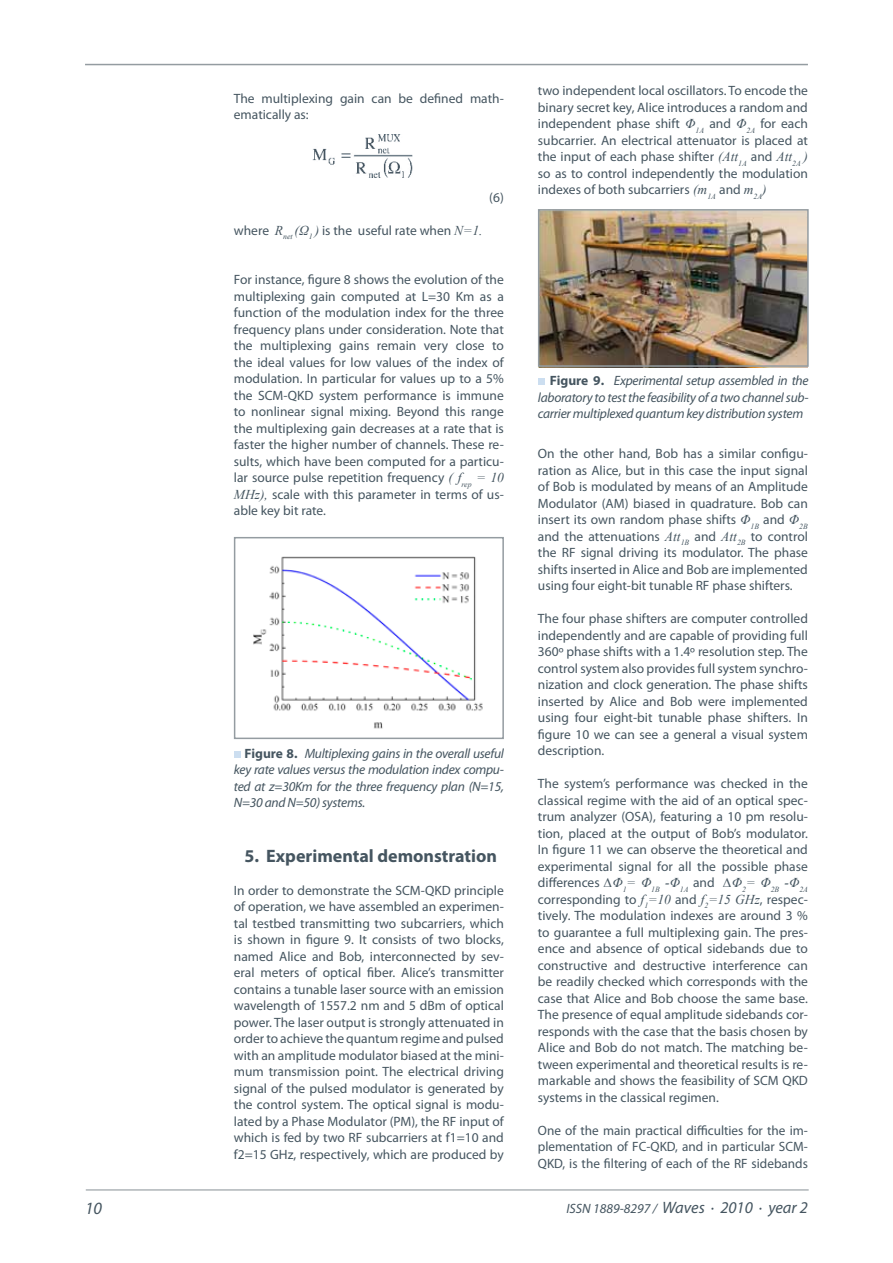
<style>
.page{position:relative;width:893px;height:1263px;background:#fff}
.page>*{position:absolute;margin:0;border:0;box-sizing:border-box;transform-origin:0 0}
.t1{font:700 18px "Myriad Pro";color:#455560}
.t2{font:italic 17.25px "Myriad Pro";color:#455560}
.t3{font:italic 16.5px "Myriad Pro";color:#455560}
.t4{font:13.5px/16.5px "Myriad Pro";color:#455560;text-align:justify}
.t5{font:italic 13.5px/16.5px "Myriad Pro";letter-spacing:-.02em;color:#455560;text-align:justify}
.s1{font-family:"Times New Roman";font-style:italic}
.s2{font-weight:700;font-style:normal}
.s3{font-size:13.5px}
</style>
<div class="page">
<hr style="left:86px;top:1189px;width:723px;height:1px;background:#949ca1">
<hr style="left:85px;top:64px;width:723px;height:1px;background:#949ca1">
<img style="left:253px;top:556px;width:230px;height:173px">
<div style="left:234px;top:537px;width:270px;height:202px;border:2px solid #949ca1"></div>
<div style="left:234px;top:751px;width:7px;height:7px;background:#ccdef0"></div>
<div style="left:538px;top:378px;width:7px;height:7px;background:#ccdef0"></div>
<img style="left:313px;top:135px;width:99px;height:42px">
<img style="left:541px;top:212px;width:265px;height:152px">
<div style="left:538px;top:209px;width:271px;height:158px;border:2px solid #949ca1"></div>
<p class="t4" style="left:234px;top:90px;width:271px">The multiplexing gain can be defined math&shy;ematically as:</p>
<p class="t4" style="left:489px;top:189px;width:16px">(6)</p>
<p class="t4" style="left:234px;top:222px;width:250px">where <span class="s1">R</span><sub>net</sub> <span class="s1">(Ω</span><sub>1</sub> <span class="s1">)</span> is the useful rate when <span class="s1">N=1.</span></p>
<p class="t4" style="left:234px;top:271px;width:272px">For instance, figure 8 shows the evolution of the multiplexing gain computed at L=30 Km as a function of the modulation index for the three frequency plans under consideration. Note that the multiplexing gains remain very close to the ideal values for low values of the index of modulation. In particular for values up to a 5% the SCM-QKD system performance is immune to nonlinear signal mixing. Beyond this range the multiplexing gain decreases at a rate that is faster the higher number of channels. These re&shy;sults, which have been computed for a particu&shy;lar source pulse repetition frequency <span class="s1">( f</span><sub>rep</sub> <span class="s1">= 10<br>MHz),</span> scale with this parameter in terms of us&shy;able key bit rate.</p>
<p class="t5" style="left:234px;top:745px;width:272px;text-indent:11px"><span class="s2">Figure 8.</span> Multiplexing gains in the overall useful key rate values versus the modulation index compu&shy;ted at z=30Km for the three frequency plan (N=15, N=30 and N=50) systems.</p>
<h1 class="t1" style="left:244px;top:844px;width:254px">5. Experimental demonstration</h1>
<p class="t4" style="left:234px;top:882px;width:272px">In order to demonstrate the SCM-QKD principle of operation, we have assembled an experimen&shy;tal testbed transmitting two subcarriers, which is shown in figure 9. It consists of two blocks, named Alice and Bob, interconnected by sev&shy;eral meters of optical fiber. Alice’s transmitter contains a tunable laser source with an emission wavelength of 1557.2 nm and 5 dBm of optical power. The laser output is strongly attenuated in order to achieve the quantum regime and pulsed with an amplitude modulator biased at the mini&shy;mum transmission point. The electrical driving signal of the pulsed modulator is generated by the control system. The optical signal is modu&shy;lated by a Phase Modulator (PM), the RF input of which is fed by two RF subcarriers at f1=10 and f2=15 GHz, respectively, which are produced by</p>
<p class="t4" style="left:538px;top:82px;width:272px">two independent local oscillators. To encode the binary secret key, Alice introduces a random and independent phase shift <span class="s1">Φ</span><sub>1A</sub> and <span class="s1">Φ</span><sub>2A</sub> for each subcarrier. An electrical attenuator is placed at the input of each phase shifter <span class="s1">(Att</span><sub>1A</sub> and <span class="s1">Att</span><sub>2A</sub> <span class="s1">) </span>so as to control independently the modulation indexes of both subcarriers <span class="s1">(m</span><sub>1A</sub> and <span class="s1">m</span><sub>2A</sub><span class="s1">)</span></p>
<p class="t5" style="left:538px;top:372px;width:272px;text-indent:12px"><span class="s2">Figure 9.</span> Experimental setup assembled in the laboratory to test the feasibility of a two channel sub&shy;carrier multiplexed quantum key distribution system</p>
<p class="t4" style="left:538px;top:445px;width:272px">On the other hand, Bob has a similar configu&shy;ration as Alice, but in this case the input signal of Bob is modulated by means of an Amplitude Modulator (AM) biased in quadrature. Bob can insert its own random phase shifts <span class="s1">Φ</span><sub>1B</sub> and <span class="s1">Φ</span><sub>2B </sub>and the attenuations <span class="s1">Att</span><sub>1B</sub> and <span class="s1">Att</span><sub>2B</sub> to control the RF signal driving its modulator. The phase shifts inserted in Alice and Bob are implemented using four eight-bit tunable RF phase shifters.</p>
<p class="t4" style="left:538px;top:610px;width:272px">The four phase shifters are computer controlled independently and are capable of providing full 360º phase shifts with a 1.4º resolution step. The control system also provides full system synchro&shy;nization and clock generation. The phase shifts inserted by Alice and Bob were implemented using four eight-bit tunable phase shifters. In figure 10 we can see a general a visual system description.</p>
<p class="t4" style="left:538px;top:775px;width:272px">The system’s performance was checked in the classical regime with the aid of an optical spec&shy;trum analyzer (OSA), featuring a 10 pm resolu&shy;tion, placed at the output of Bob’s modulator.<br>In figure 11 we can observe the theoretical and experimental signal for all the possible phase differences <span class="s1">∆Φ</span><sub>1</sub><span class="s1">= Φ</span><sub>1B</sub> <span class="s1">-Φ</span><sub>1A</sub> and <span class="s1">∆Φ</span><sub>2</sub><span class="s1">= Φ</span><sub>2B</sub> <span class="s1">-Φ</span><sub>2A </sub>corresponding to <span class="s1">f</span><sub>1</sub><span class="s1">=10</span> and <span class="s1">f</span><sub>2</sub><span class="s1">=15 GHz</span>, respec&shy;tively. The modulation indexes are around 3 % to guarantee a full multiplexing gain. The pres&shy;ence and absence of optical sidebands due to constructive and destructive interference can be readily checked which corresponds with the case that Alice and Bob choose the same base.<br>The presence of equal amplitude sidebands cor&shy;responds with the case that the basis chosen by Alice and Bob do not match. The matching be&shy;tween experimental and theoretical results is re&shy;markable and shows the feasibility of SCM QKD systems in the classical regimen.</p>
<p class="t4" style="left:538px;top:1122px;width:272px">One of the main practical difficulties for the im&shy;plementation of FC-QKD, and in particular SCM-QKD, is the filtering of each of the RF sidebands</p>
<p class="t2" style="left:85px;top:1197px;width:18px">10</p>
<p class="t3" style="left:566px;top:1197px;width:243px"><span class="s3">ISSN 1889-8297 /</span> Waves · 2010 · year 2</p>
</div>
